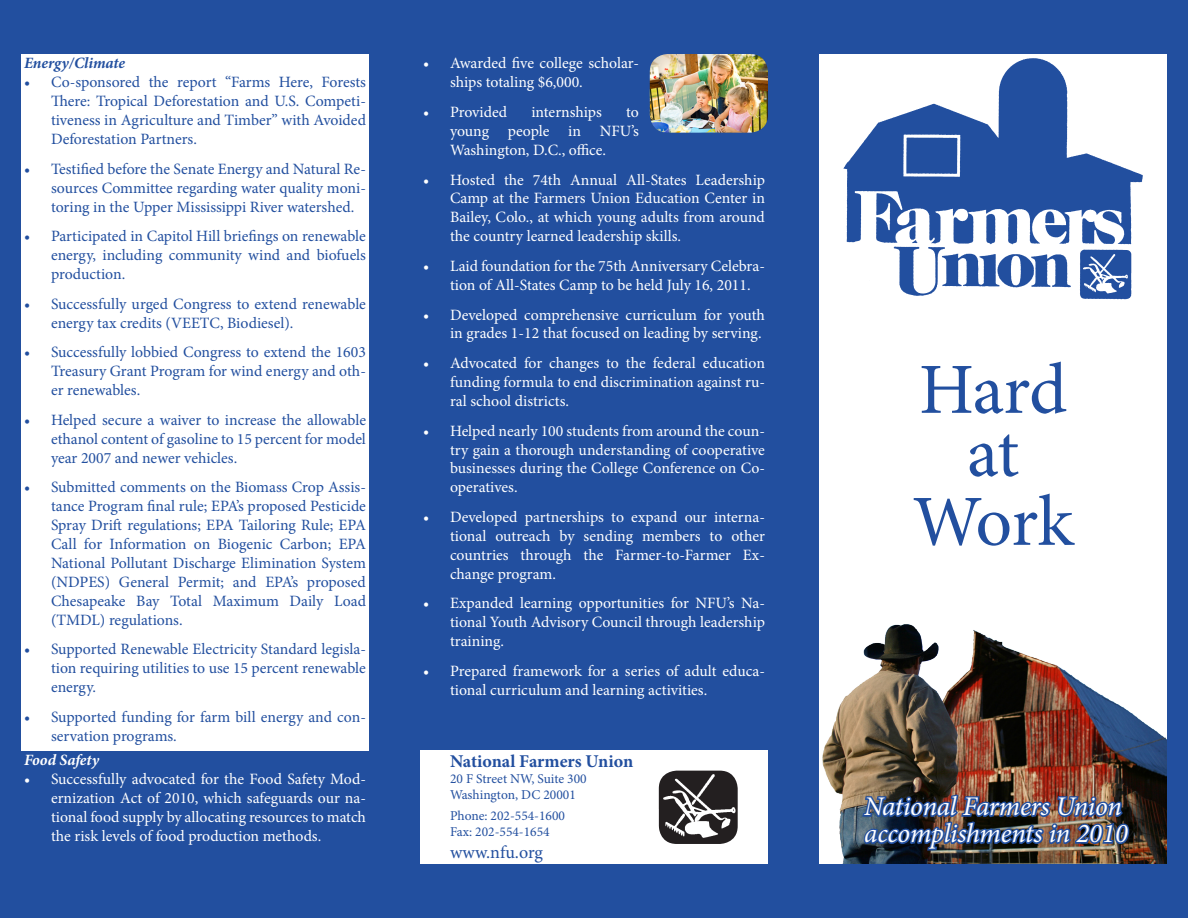
<style>
.page{position:relative;width:1188px;height:918px;background:#224f9f}
.page>*{position:absolute;margin:0;border:0;box-sizing:border-box;transform-origin:0 0}
.t1{font:72px "Minion Pro";letter-spacing:-.015em;color:#224f9f}
.t2{font:italic 27px "Minion Pro";letter-spacing:-.01em;color:#fff}
.t3{font:700 18px "Minion Pro";letter-spacing:-.005em;color:#224f9f}
.t4{font:18px "Minion Pro";letter-spacing:.005em;color:#224f9f}
.t5{font:15.75px/18.9px "Minion Pro";color:#fff;text-align:justify}
.t6{font:15.75px/18.9px "Minion Pro";color:#224f9f;text-align:justify}
.t7{font:italic 700 15.75px "Minion Pro";letter-spacing:-.005em;color:#224f9f}
.t8{font:italic 700 15.75px "Minion Pro";color:#fff}
.t9{font:13.5px "Minion Pro";color:#224f9f}
</style>
<div class="page">
<div style="left:819px;top:54px;width:348px;height:810px;background:#fff"></div>
<img style="left:843px;top:58px;width:300px;height:242px">
<div style="left:420px;top:751px;width:348px;height:113px;background:#fff"></div>
<img style="left:659px;top:771px;width:79px;height:73px">
<img style="left:650px;top:54px;width:118px;height:79px">
<div style="left:21px;top:54px;width:348px;height:697px;background:#fff"></div>
<img style="left:822px;top:624px;width:345px;height:240px">
<img style="left:860px;top:793px;width:268px;height:71px">
<p class="t7" style="left:24px;top:52px;width:103px">Energy/Climate</p>
<p class="t6" style="left:51px;top:73px;width:317px;text-indent:-27px">• Co-sponsored the report “Farms Here, Forests There: Tropical Deforestation and U.S. Competi&shy;tiveness in Agriculture and Timber” with Avoided Deforestation Partners.</p>
<p class="t6" style="left:51px;top:159px;width:317px;text-indent:-27px">• Testified before the Senate Energy and Natural Re&shy;sources Committee regarding water quality moni&shy;toring in the Upper Mississippi River watershed.</p>
<p class="t6" style="left:51px;top:227px;width:317px;text-indent:-27px">• Participated in Capitol Hill briefings on renewable energy, including community wind and biofuels production.</p>
<p class="t6" style="left:51px;top:294px;width:317px;text-indent:-27px">• Successfully urged Congress to extend renewable energy tax credits (VEETC, Biodiesel).</p>
<p class="t6" style="left:51px;top:343px;width:317px;text-indent:-27px">• Successfully lobbied Congress to extend the 1603<br>Treasury Grant Program for wind energy and oth&shy;er renewables.</p>
<p class="t6" style="left:51px;top:410px;width:317px;text-indent:-27px">• Helped secure a waiver to increase the allowable ethanol content of gasoline to 15 percent for model year 2007 and newer vehicles.</p>
<p class="t6" style="left:51px;top:478px;width:317px;text-indent:-27px">• Submitted comments on the Biomass Crop Assis&shy;tance Program final rule; EPA’s proposed Pesticide Spray Drift regulations; EPA Tailoring Rule; EPA Call for Information on Biogenic Carbon; EPA National Pollutant Discharge Elimination System (NDPES) General Permit; and EPA’s proposed Chesapeake Bay Total Maximum Daily Load (TMDL) regulations.</p>
<p class="t6" style="left:51px;top:640px;width:317px;text-indent:-27px">• Supported Renewable Electricity Standard legisla&shy;tion requiring utilities to use 15 percent renewable energy.</p>
<p class="t6" style="left:51px;top:707px;width:317px;text-indent:-27px">• Supported funding for farm bill energy and con&shy;servation programs.</p>
<p class="t8" style="left:24px;top:749px;width:77px">Food Safety</p>
<p class="t5" style="left:51px;top:770px;width:317px;text-indent:-27px">• Successfully advocated for the Food Safety Mod&shy;ernization Act of 2010, which safeguards our na&shy;tional food supply by allocating resources to match the risk levels of food production methods.</p>
<p class="t5" style="left:450px;top:54px;width:191px;text-indent:-27px">• Awarded five college scholar&shy;ships totaling $6,000.</p>
<p class="t5" style="left:423px;top:103px;width:86px">• Provided</p>
<p class="t5" style="left:531px;top:103px;width:72px">internships</p>
<p class="t5" style="left:450px;top:103px;width:191px;text-indent:176px">to young people in NFU’s Washington, D.C., office.</p>
<p class="t5" style="left:450px;top:170px;width:317px;text-indent:-27px">• Hosted the 74th Annual All-States Leadership Camp at the Farmers Union Education Center in Bailey, Colo., at which young adults from around the country learned leadership skills.</p>
<p class="t5" style="left:450px;top:257px;width:317px;text-indent:-27px">• Laid foundation for the 75th Anniversary Celebra&shy;tion of All-States Camp to be held July 16, 2011.</p>
<p class="t5" style="left:423px;top:305px;width:344px;text-align:right">• Developed comprehensive curriculum for youth in grades 1-12 that focused on leading by serving.</p>
<p class="t5" style="left:450px;top:354px;width:317px;text-indent:-27px">• Advocated for changes to the federal education funding formula to end discrimination against ru&shy;ral school districts.</p>
<p class="t5" style="left:450px;top:421px;width:317px;text-indent:-27px">• Helped nearly 100 students from around the coun&shy;try gain a thorough understanding of cooperative businesses during the College Conference on Co&shy;operatives.</p>
<p class="t5" style="left:450px;top:508px;width:317px;text-indent:-27px">• Developed partnerships to expand our interna&shy;tional outreach by sending members to other countries through the Farmer-to-Farmer Ex&shy;change program.</p>
<p class="t5" style="left:450px;top:594px;width:317px;text-indent:-27px">• Expanded learning opportunities for NFU’s Na&shy;tional Youth Advisory Council through leadership training.</p>
<p class="t5" style="left:450px;top:662px;width:317px;text-indent:-27px">• Prepared framework for a series of adult educa&shy;tional curriculum and learning activities.</p>
<p class="t3" style="left:450px;top:748px;width:185px">National Farmers Union</p>
<p class="t9" style="left:450px;top:770px;width:138px">20 F Street NW, Suite 300</p>
<p class="t9" style="left:450px;top:786px;width:127px">Washington, DC 20001</p>
<p class="t9" style="left:450px;top:807px;width:117px">Phone: 202-554-1600</p>
<p class="t9" style="left:450px;top:823px;width:101px">Fax: 202-554-1654</p>
<p class="t4" style="left:450px;top:840px;width:94px">www.nfu.org</p>
<p class="t1" style="left:919px;top:342px;width:150px">Hard</p>
<p class="t1" style="left:967px;top:405px;width:54px">at</p>
<p class="t1" style="left:913px;top:474px;width:162px">Work</p>
<p class="t2" style="left:864px;top:788px;width:259px">National Farmers Union</p>
<p class="t2" style="left:864px;top:815px;width:265px">accomplishments in 2010</p>
</div>
